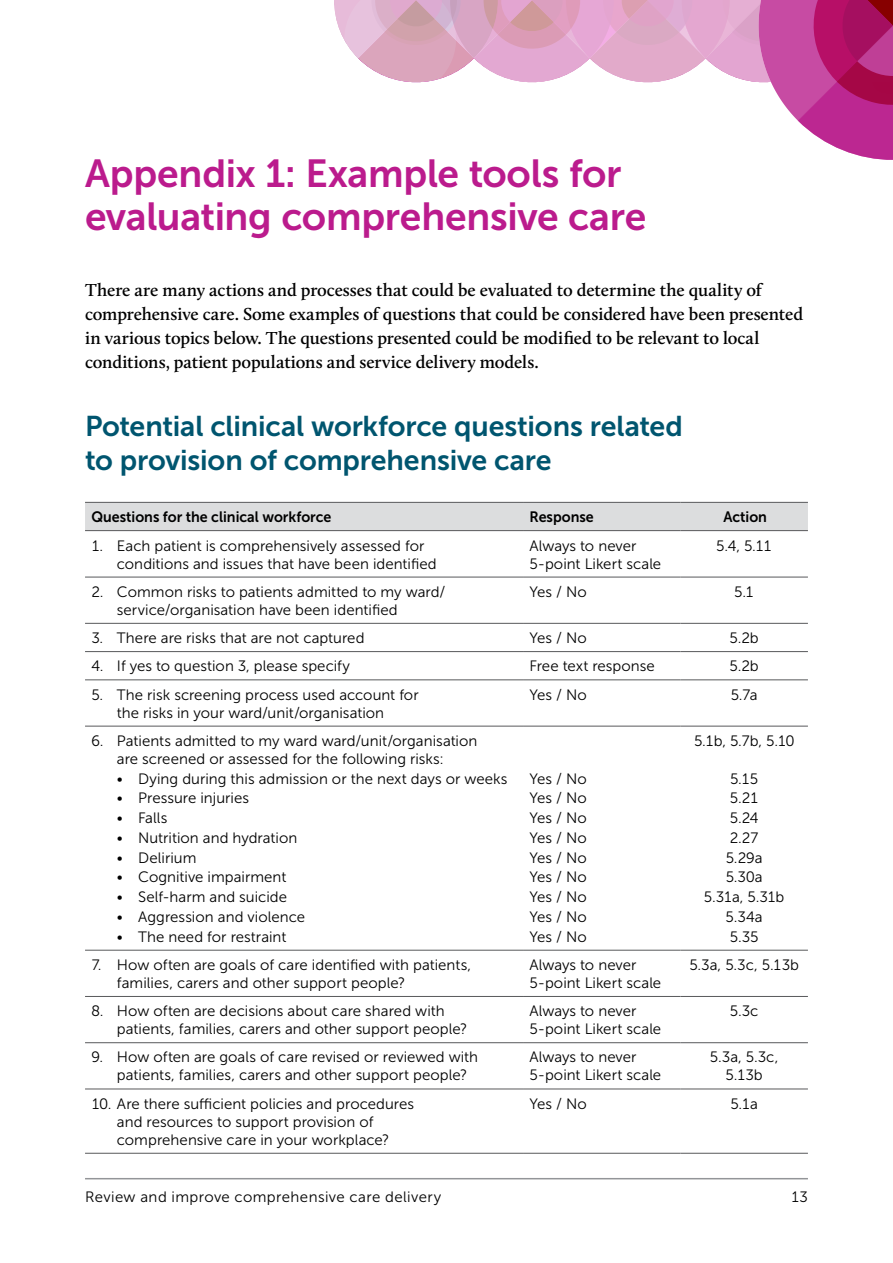
<style>
.page{position:relative;width:893px;height:1263px;background:#fff}
.page>*{position:absolute;margin:0;border:0;box-sizing:border-box;transform-origin:0 0}
.Heading_1{font:39px/42.9px "Museo Sans 700";letter-spacing:-.005em;color:#bb1b8d}
.Heading_2__span{font:28.5px/34.2px "Museo Sans 700";letter-spacing:-.005em;color:#00556f}
.NormalFirstPara{font:600 18px/24px "Calluna";letter-spacing:-.01em;color:#000}
.TableText{font:15px/18px "Museo Sans 300";letter-spacing:.005em;color:#000}
.TableHeading{font:15px "Museo Sans 700";color:#000;scale:.95 1}
.TableText-2{font:15px "Museo Sans 300";letter-spacing:.03em;color:#000}
</style>
<div class="page">
<hr style="left:85px;top:1178px;width:723px;height:1px;background:#939598">
<div style="left:85px;top:503px;width:723px;height:27px;background:#dcddde"></div>
<hr style="left:85px;top:577px;width:438px;height:1px;background:#58595b">
<hr style="left:523px;top:577px;width:157px;height:1px;background:#58595b">
<hr style="left:680px;top:577px;width:128px;height:1px;background:#58595b">
<hr style="left:85px;top:623px;width:438px;height:1px;background:#58595b">
<hr style="left:523px;top:623px;width:157px;height:1px;background:#58595b">
<hr style="left:680px;top:623px;width:128px;height:1px;background:#58595b">
<hr style="left:85px;top:651px;width:438px;height:1px;background:#58595b">
<hr style="left:523px;top:651px;width:157px;height:1px;background:#58595b">
<hr style="left:680px;top:651px;width:128px;height:1px;background:#58595b">
<hr style="left:85px;top:680px;width:438px;height:1px;background:#58595b">
<hr style="left:523px;top:680px;width:157px;height:1px;background:#58595b">
<hr style="left:680px;top:680px;width:128px;height:1px;background:#58595b">
<hr style="left:85px;top:726px;width:438px;height:1px;background:#58595b">
<hr style="left:523px;top:726px;width:157px;height:1px;background:#58595b">
<hr style="left:680px;top:726px;width:128px;height:1px;background:#58595b">
<hr style="left:85px;top:950px;width:438px;height:1px;background:#58595b">
<hr style="left:523px;top:950px;width:157px;height:1px;background:#58595b">
<hr style="left:680px;top:950px;width:128px;height:1px;background:#58595b">
<hr style="left:85px;top:996px;width:438px;height:1px;background:#58595b">
<hr style="left:523px;top:996px;width:157px;height:1px;background:#58595b">
<hr style="left:680px;top:996px;width:128px;height:1px;background:#58595b">
<hr style="left:85px;top:1042px;width:438px;height:1px;background:#58595b">
<hr style="left:523px;top:1042px;width:157px;height:1px;background:#58595b">
<hr style="left:680px;top:1042px;width:128px;height:1px;background:#58595b">
<hr style="left:85px;top:1089px;width:438px;height:1px;background:#58595b">
<hr style="left:523px;top:1089px;width:157px;height:1px;background:#58595b">
<hr style="left:680px;top:1089px;width:128px;height:1px;background:#58595b">
<hr style="left:85px;top:1153px;width:438px;height:1px;background:#58595b">
<hr style="left:523px;top:1153px;width:157px;height:1px;background:#58595b">
<hr style="left:680px;top:1153px;width:128px;height:1px;background:#58595b">
<hr style="left:85px;top:502px;width:438px;height:1px;background:#58595b">
<hr style="left:523px;top:502px;width:157px;height:1px;background:#58595b">
<hr style="left:680px;top:502px;width:128px;height:1px;background:#58595b">
<hr style="left:85px;top:530px;width:438px;height:1px;background:#58595b">
<hr style="left:523px;top:530px;width:157px;height:1px;background:#58595b">
<hr style="left:680px;top:530px;width:128px;height:1px;background:#58595b">
<svg style="left:334px;top:0;width:559px;height:160px"></svg>
<h1 class="Heading_1" style="left:85px;top:152px;width:563px">Appendix 1: Example tools for evaluating comprehensive care</h1>
<p class="NormalFirstPara" style="left:85px;top:278px;width:720px">There are many actions and processes that could be evaluated to determine the quality of comprehensive care. Some examples of questions that could be considered have been presented in various topics below. The questions presented could be modified to be relevant to local conditions, patient populations and service delivery models.</p>
<h2 class="Heading_2__span" style="left:85px;top:409px;width:599px">Potential clinical workforce questions related to provision of comprehensive care</h2>
<p class="TableHeading" style="left:91px;top:509px;width:254px">Questions for the clinical workforce</p>
<p class="TableHeading" style="left:529px;top:509px;width:69px">Response</p>
<p class="TableHeading" style="left:723px;top:509px;width:47px">Action</p>
<p class="TableText" style="left:117px;top:536px;width:321px;text-indent:-26px">1. Each patient is comprehensively assessed for conditions and issues that have been identified</p>
<p class="TableText" style="left:529px;top:536px;width:133px">Always to never<br>5-point Likert scale</p>
<p class="TableText" style="left:716px;top:536px;width:57px">5.4, 5.11</p>
<p class="TableText" style="left:117px;top:583px;width:330px;text-indent:-26px">2. Common risks to patients admitted to my ward/ service/organisation have been identified</p>
<p class="TableText" style="left:529px;top:583px;width:59px">Yes / No</p>
<p class="TableText" style="left:734px;top:583px;width:21px">5.1</p>
<p class="TableText" style="left:91px;top:629px;width:275px">3. There are risks that are not captured</p>
<p class="TableText" style="left:529px;top:629px;width:59px">Yes / No</p>
<p class="TableText" style="left:730px;top:629px;width:31px">5.2b</p>
<p class="TableText" style="left:91px;top:657px;width:260px">4. If yes to question 3, please specify</p>
<p class="TableText" style="left:529px;top:657px;width:127px">Free text response</p>
<p class="TableText" style="left:730px;top:657px;width:31px">5.2b</p>
<p class="TableText" style="left:117px;top:685px;width:303px;text-indent:-26px">5. The risk screening process used account for the risks in your ward/unit/organisation</p>
<p class="TableText" style="left:529px;top:685px;width:59px">Yes / No</p>
<p class="TableText" style="left:731px;top:685px;width:28px">5.7a</p>
<p class="TableText" style="left:91px;top:732px;width:388px;text-align:center">6. Patients admitted to my ward ward/unit/organisation are screened or assessed for the following risks:</p>
<p class="TableText" style="left:694px;top:732px;width:102px">5.1b, 5.7b, 5.10</p>
<p class="TableText" style="left:117px;top:769px;width:392px">• Dying during this admission or the next days or weeks</p>
<p class="TableText" style="left:529px;top:769px;width:59px">Yes / No</p>
<p class="TableText" style="left:730px;top:769px;width:30px">5.15</p>
<p class="TableText" style="left:117px;top:789px;width:134px">• Pressure injuries</p>
<p class="TableText" style="left:529px;top:789px;width:59px">Yes / No</p>
<p class="TableText" style="left:730px;top:789px;width:30px">5.21</p>
<p class="TableText" style="left:117px;top:809px;width:52px">• Falls</p>
<p class="TableText" style="left:529px;top:809px;width:59px">Yes / No</p>
<p class="TableText" style="left:730px;top:809px;width:30px">5.24</p>
<p class="TableText" style="left:117px;top:829px;width:182px">• Nutrition and hydration</p>
<p class="TableText" style="left:529px;top:829px;width:59px">Yes / No</p>
<p class="TableText" style="left:730px;top:829px;width:30px">2.27</p>
<p class="TableText" style="left:117px;top:849px;width:81px">• Delirium</p>
<p class="TableText" style="left:529px;top:849px;width:59px">Yes / No</p>
<p class="TableText" style="left:726px;top:849px;width:38px">5.29a</p>
<p class="TableText" style="left:117px;top:868px;width:171px">• Cognitive impairment</p>
<p class="TableText" style="left:529px;top:868px;width:59px">Yes / No</p>
<p class="TableText" style="left:726px;top:868px;width:38px">5.30a</p>
<p class="TableText" style="left:117px;top:888px;width:172px">• Self-harm and suicide</p>
<p class="TableText" style="left:529px;top:888px;width:59px">Yes / No</p>
<p class="TableText" style="left:704px;top:888px;width:82px">5.31a, 5.31b</p>
<p class="TableText" style="left:117px;top:908px;width:190px">• Aggression and violence</p>
<p class="TableText" style="left:529px;top:908px;width:59px">Yes / No</p>
<p class="TableText" style="left:725px;top:908px;width:39px">5.34a</p>
<p class="TableText" style="left:117px;top:928px;width:171px">• The need for restraint</p>
<p class="TableText" style="left:529px;top:928px;width:59px">Yes / No</p>
<p class="TableText" style="left:730px;top:928px;width:30px">5.35</p>
<p class="TableText" style="left:117px;top:956px;width:356px;text-indent:-26px">7. How often are goals of care identified with patients, families, carers and other support people?</p>
<p class="TableText" style="left:529px;top:956px;width:133px">Always to never<br>5-point Likert scale</p>
<p class="TableText" style="left:689px;top:956px;width:111px">5.3a, 5.3c, 5.13b</p>
<p class="TableText" style="left:117px;top:1002px;width:352px;text-indent:-26px">8. How often are decisions about care shared with patients, families, carers and other support people?</p>
<p class="TableText" style="left:529px;top:1002px;width:133px">Always to never<br>5-point Likert scale</p>
<p class="TableText" style="left:730px;top:1002px;width:30px">5.3c</p>
<p class="TableText" style="left:117px;top:1048px;width:363px;text-indent:-26px">9. How often are goals of care revised or reviewed with patients, families, carers and other support people?</p>
<p class="TableText" style="left:529px;top:1048px;width:133px">Always to never<br>5-point Likert scale</p>
<p class="TableText" style="left:710px;top:1048px;width:70px;text-align:center">5.3a, 5.3c,<br>5.13b</p>
<p class="TableText" style="left:117px;top:1095px;width:299px;text-indent:-26px">10. Are there sufficient policies and procedures and resources to support provision of comprehensive care in your workplace?</p>
<p class="TableText" style="left:529px;top:1095px;width:59px">Yes / No</p>
<p class="TableText" style="left:730px;top:1095px;width:29px">5.1a</p>
<p class="TableText-2" style="left:85px;top:1189px;width:358px">Review and improve comprehensive care delivery</p>
<p class="TableText" style="left:792px;top:1188px;width:18px">13</p>
</div>
